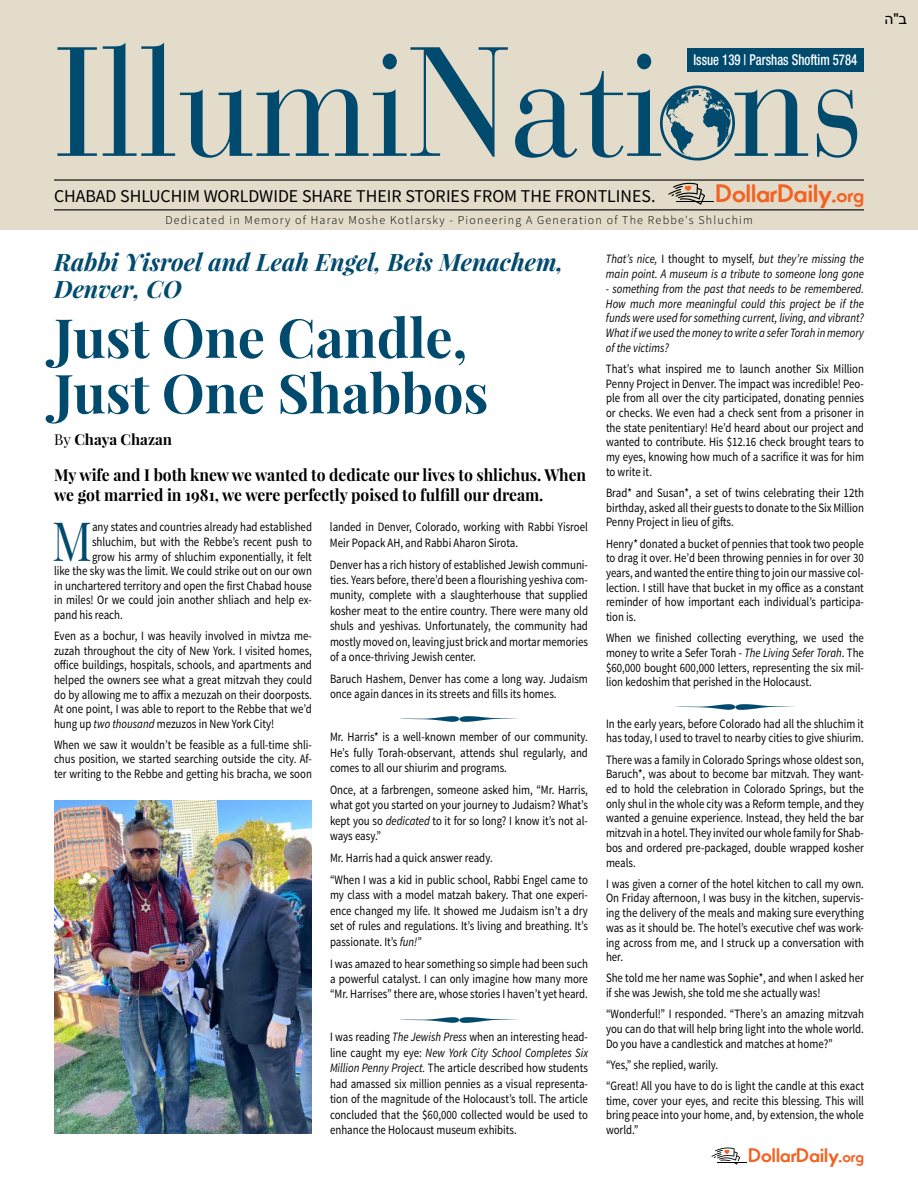
<style>
.page{position:relative;width:918px;height:1188px;background:#fff}
.page>*{position:absolute;margin:0;border:0;box-sizing:border-box;transform-origin:0 0}
.t1{font:154.2px "Bauer Bodoni Std";color:#004a6e;scale:.9 1}
.t2{font:700 54px/55.5px "Playfair Display";color:#004a6e}
.t3{font:54px "Playfair Display";color:#004a6e;scale:.85 1}
.t4{font:italic 700 24px/27px "Playfair Display";color:#004a6e}
.t5{font:700 24px "Movement";letter-spacing:-.005em;color:#f26323}
.t6{font:700 18.6px "Movement";letter-spacing:-.005em;color:#f26323}
.t7{font:18px "Source Sans Pro";color:#000}
.t8{font:700 16.5px/19.8px "Playfair Display";color:#000;scale:.95 1}
.t9{font:500 condensed 15px "Helvetica Neue LT Std";color:#fff;scale:.85 1}
.t10{font:700 15px "Playfair Display";color:#000}
.t11{font:15px "Arial";color:#000}
.t12{font:12.75px/14.7px "Source Sans Pro";color:#000;text-align:justify;scale:.85 1}
.t13{font:italic 12.75px/14.7px "Source Sans Pro";color:#000;scale:.85 1}
.t14{font:300 12px "Source Sans Pro";letter-spacing:.1em;color:#000}
.s1{color:#e4dcca}
.s2{font-size:19.05px}
.s3{font-weight:400}
.s4{font-style:italic}
.s5{font-style:normal}
.s6{font-size:14.85px}
</style>
<div class="page">
<div style="left:0;top:0;width:918px;height:230px;background:#e4dcca"></div>
<hr style="left:54px;top:179px;width:810px;height:2px;background:#000">
<hr style="left:54px;top:209px;width:810px;height:1px;background:#000">
<svg style="left:668px;top:183px;width:37px;height:22px"></svg>
<hr style="left:676px;top:201px;width:37px;height:1px;background:#000">
<svg style="left:712px;top:1147px;width:28px;height:18px"></svg>
<hr style="left:717px;top:1161px;width:30px;height:1px;background:#fff">
<hr style="left:717px;top:1162px;width:30px;height:1px;background:#000">
<svg style="left:660px;top:85px;width:75px;height:76px"></svg>
<div style="left:687px;top:48px;width:177px;height:24px;background:#004a6e"></div>
<img style="left:54px;top:800px;width:258px;height:334px">
<h1 class="t1" style="left:54px;top:11px;width:902px">IllumiNati<span class="s1">o</span>ns</h1>
<h3 class="t7" style="left:54px;top:185px;width:603px">CHABAD SHLUCHIM WORLDWIDE SHARE THEIR STORIES FROM THE FRONTLINES.</h3>
<p class="t9" style="left:693px;top:51px;width:194px">Issue 139 | Parshas Shoftim 5784</p>
<h3 class="t5" style="left:716px;top:178px;width:150px">DollarDaily.<span class="s2">org</span></h3>
<p class="t14" style="left:165px;top:213px;width:589px">Dedicated in Memory of Harav Moshe Kotlarsky - Pioneering A Generation of The Rebbe's Shluchim</p>
<h3 class="t4" style="left:54px;top:248px;width:511px">Rabbi Yisroel and Leah Engel, Beis Menachem,<br>Denver, CO</h3>
<h2 class="t2" style="left:54px;top:310px;width:436px">Just One Candle,<br>Just One Shabbos</h2>
<p class="t10" style="left:54px;top:430px;width:119px"><span class="s3">By</span> Chaya Chazan</p>
<p class="t8" style="left:54px;top:465px;width:562px">My wife and I both knew we wanted to dedicate our lives to shlichus. When we got married in 1981, we were perfectly poised to fulfill our dream.</p>
<h2 class="t3" style="left:52px;top:507px;width:49px">M</h2>
<p class="t12" style="left:92px;top:520px;width:260px">any states and countries already had established</p>
<p class="t12" style="left:92px;top:535px;width:260px">shluchim, but with the Rebbe’s recent push to</p>
<p class="t12" style="left:92px;top:549px;width:260px">grow his army of shluchim exponentially, it felt</p>
<p class="t12" style="left:54px;top:564px;width:305px">like the sky was the limit. We could strike out on our own</p>
<p class="t12" style="left:54px;top:578px;width:305px">in unchartered territory and open the first Chabad house</p>
<p class="t12" style="left:54px;top:593px;width:305px">in miles! Or we could join another shliach and help ex-</p>
<p class="t12" style="left:54px;top:608px;width:82px">pand his reach.</p>
<p class="t12" style="left:54px;top:629px;width:305px">Even as a bochur, I was heavily involved in mivtza me&shy;zuzah throughout the city of New York. I visited homes, office buildings, hospitals, schools, and apartments and helped the owners see what a great mitzvah they could do by allowing me to affix a mezuzah on their doorposts.<br>At one point, I was able to report to the Rebbe that we’d hung up <span class="s4">two thousand</span> mezuzos in New York City!</p>
<p class="t12" style="left:54px;top:737px;width:305px">When we saw it wouldn’t be feasible as a full-time shli&shy;chus position, we started searching outside the city. Af&shy;ter writing to the Rebbe and getting his bracha, we soon</p>
<p class="t12" style="left:330px;top:520px;width:305px;line-height:15.5px">landed in Denver, Colorado, working with Rabbi Yisroel<br>Meir Popack AH, and Rabbi Aharon Sirota.</p>
<p class="t12" style="left:330px;top:557px;width:305px;line-height:15.5px">Denver has a rich history of established Jewish communi&shy;ties. Years before, there’d been a flourishing yeshiva com&shy;munity, complete with a slaughterhouse that supplied kosher meat to the entire country. There were many old shuls and yeshivas. Unfortunately, the community had mostly moved on, leaving just brick and mortar memories of a once-thriving Jewish center.</p>
<p class="t12" style="left:330px;top:671px;width:305px;line-height:15.5px">Baruch Hashem, Denver has come a long way. Judaism once again dances in its streets and fills its homes.</p>
<p class="t12" style="left:330px;top:730px;width:305px;line-height:15.5px">Mr. Harris* is a well-known member of our community.<br>He’s fully Torah-observant, attends shul regularly, and comes to all our shiurim and programs.</p>
<p class="t12" style="left:330px;top:782px;width:305px;line-height:15.5px">Once, at a farbrengen, someone asked him, “Mr. Harris, what got you started on your journey to Judaism? What’s kept you so <span class="s4">dedicated</span> to it for so long? I know it’s not al&shy;ways easy.”</p>
<p class="t12" style="left:330px;top:847px;width:305px;line-height:21.9px">Mr. Harris had a quick answer ready.<br>“When I was a kid in public school, Rabbi Engel came to</p>
<p class="t12" style="left:330px;top:888px;width:305px;line-height:15.5px">my class with a model matzah bakery. That one experi&shy;ence changed my life. It showed me Judaism isn’t a dry set of rules and regulations. It’s living and breathing. It’s passionate. It’s <span class="s4">fun!”</span></p>
<p class="t12" style="left:330px;top:956px;width:305px;line-height:15.5px">I was amazed to hear something so simple had been such a powerful catalyst. I can only imagine how many more “Mr. Harrises” there are, whose stories I haven’t yet heard.</p>
<p class="t12" style="left:330px;top:1030px;width:305px">I was reading <span class="s4">The Jewish Press</span> when an interesting head-</p>
<p class="t12" style="left:330px;top:1045px;width:305px;line-height:15.5px">line caught my eye: <span class="s4">New York City School Completes Six Million Penny Project.</span> The article described how students had amassed six million pennies as a visual representa&shy;tion of the magnitude of the Holocaust’s toll. The article concluded that the $60,000 collected would be used to enhance the Holocaust museum exhibits.</p>
<p class="t13" style="left:606px;top:252px;width:305px">That’s nice, <span class="s5">I thought to myself,</span> but they’re missing the main point. A museum is a tribute to someone long gone</p>
<p class="t13" style="left:606px;top:281px;width:305px;text-align:justify">- something from the past that needs to be remembered.<br>How much more meaningful could this project be if the funds were used for something current, living, and vibrant?<br>What if we used the money to write a sefer Torah in memory of the victims?</p>
<p class="t12" style="left:606px;top:361px;width:305px">That’s what inspired me to launch another Six Million Penny Project in Denver. The impact was incredible! Peo&shy;ple from all over the city participated, donating pennies or checks. We even had a check sent from a prisoner in the state penitentiary! He’d heard about our project and wanted to contribute. His $12.16 check brought tears to my eyes, knowing how much of a sacrifice it was for him to write it.</p>
<p class="t12" style="left:606px;top:486px;width:305px">Brad* and Susan*, a set of twins celebrating their 12th birthday, asked all their guests to donate to the Six Million Penny Project in lieu of gifts.</p>
<p class="t12" style="left:606px;top:536px;width:305px">Henry* donated a bucket of pennies that took two people to drag it over. He’d been throwing pennies in for over 30 years, and wanted the entire thing to join our massive col&shy;lection. I still have that bucket in my office as a constant reminder of how important each individual’s participa&shy;tion is.</p>
<p class="t12" style="left:606px;top:631px;width:305px">When we finished collecting everything, we used the money to write a Sefer Torah - <span class="s4">The Living Sefer Torah</span>. The $60,000 bought 600,000 letters, representing the six mil&shy;lion kedoshim that perished in the Holocaust.</p>
<p class="t12" style="left:606px;top:716px;width:305px">In the early years, before Colorado had all the shluchim it has today, I used to travel to nearby cities to give shiurim.</p>
<p class="t12" style="left:606px;top:752px;width:305px">There was a family in Colorado Springs whose oldest son,</p>
<p class="t12" style="left:606px;top:767px;width:305px">Baruch*, was about to become bar mitzvah. They want&shy;ed to hold the celebration in Colorado Springs, but the only shul in the whole city was a Reform temple, and they wanted a genuine experience. Instead, they held the bar mitzvah in a hotel. They invited our whole family for Shab&shy;bos and ordered pre-packaged, double wrapped kosher meals.</p>
<p class="t12" style="left:606px;top:876px;width:305px">I was given a corner of the hotel kitchen to call my own.<br>On Friday afternoon, I was busy in the kitchen, supervis&shy;ing the delivery of the meals and making sure everything was as it should be. The hotel’s executive chef was work&shy;ing across from me, and I struck up a conversation with her.</p>
<p class="t12" style="left:606px;top:971px;width:305px">She told me her name was Sophie*, and when I asked her if she was Jewish, she told me she actually was!</p>
<p class="t12" style="left:606px;top:1007px;width:305px">“Wonderful!” I responded. “There’s an amazing mitzvah you can do that will help bring light into the whole world.<br>Do you have a candlestick and matches at home?”</p>
<p class="t12" style="left:606px;top:1054px;width:305px;line-height:21.1px">“Yes,” she replied, warily.<br>“Great! All you have to do is light the candle at this exact</p>
<p class="t12" style="left:606px;top:1093px;width:305px">time, cover your eyes, and recite this blessing. This will bring peace into your home, and, by extension, the whole world.”</p>
<h3 class="t6" style="left:749px;top:1144px;width:117px">DollarDaily.<span class="s6">org</span></h3>
<p class="t11" style="left:884px;top:9px;width:24px">ה ב"</p>
</div>
